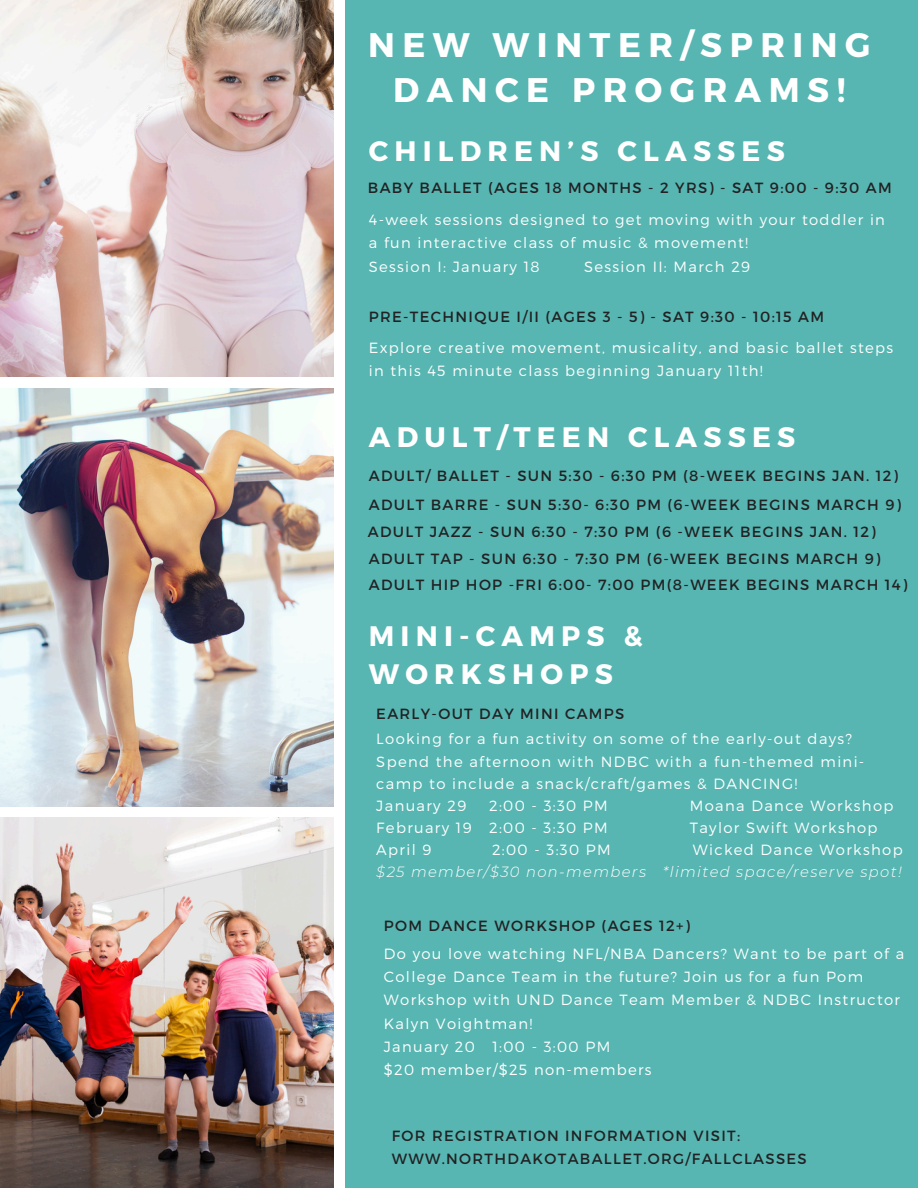
<style>
.page{position:relative;width:918px;height:1188px;background:#fff}
.page>*{position:absolute;margin:0;border:0;box-sizing:border-box;transform-origin:0 0}
.t1{font:700 34.2px/45px "Montserrat";letter-spacing:.22em;color:#fff;text-align:center}
.t2{font:700 28.2px/38.4px "Montserrat";letter-spacing:.22em;color:#fff}
.t3{font:300 14.7px/23.4px "Montserrat";letter-spacing:.09em;color:#fff}
.t4{font:14.7px/23.4px "Montserrat";letter-spacing:.09em;color:#222224}
.t5{font:italic 300 14.7px/22.2px "Montserrat";letter-spacing:.09em;color:#fff;text-align:right}
.s1{font-style:normal}
</style>
<div class="page">
<img style="left:0;top:0;width:333px;height:377px">
<img style="left:0;top:818px;width:333px;height:370px">
<img style="left:0;top:388px;width:333px;height:419px">
<div style="left:345px;top:0;width:573px;height:1188px;background:#57b6b2"></div>
<p class="t1" style="left:368px;top:20px;width:504px">NEW WINTER/SPRING<br>DANCE PROGRAMS!</p>
<h2 class="t2" style="left:369px;top:130px;width:418px">CHILDREN’S CLASSES</h2>
<h3 class="t4" style="left:368px;top:175px;width:525px">BABY BALLET (AGES 18 MONTHS - 2 YRS) - SAT 9:00 - 9:30 AM</h3>
<p class="t3" style="left:369px;top:207px;width:518px">4-week sessions designed to get moving with your toddler in a fun interactive class of music &amp; movement!</p>
<p class="t3" style="left:369px;top:254px;width:172px">Session I: January 18</p>
<p class="t3" style="left:584px;top:254px;width:168px">Session II: March 29</p>
<h3 class="t4" style="left:369px;top:304px;width:457px">PRE-TECHNIQUE I/II (AGES 3 - 5) - SAT 9:30 - 10:15 AM</h3>
<p class="t3" style="left:369px;top:335px;width:526px">Explore creative movement, musicality, and basic ballet steps in this 45 minute class beginning January 11th!</p>
<h2 class="t2" style="left:369px;top:416px;width:428px">ADULT/TEEN CLASSES</h2>
<h3 class="t4" style="left:369px;top:463px;width:531px">ADULT/ BALLET - SUN 5:30 - 6:30 PM (8-WEEK BEGINS JAN. 12)</h3>
<h3 class="t4" style="left:369px;top:493px;width:534px">ADULT BARRE - SUN 5:30- 6:30 PM (6-WEEK BEGINS MARCH 9)</h3>
<h3 class="t4" style="left:368px;top:519px;width:509px">ADULT JAZZ - SUN 6:30 - 7:30 PM (6 -WEEK BEGINS JAN. 12)</h3>
<h3 class="t4" style="left:369px;top:546px;width:513px">ADULT TAP - SUN 6:30 - 7:30 PM (6-WEEK BEGINS MARCH 9)</h3>
<h3 class="t4" style="left:369px;top:573px;width:540px">ADULT HIP HOP -FRI 6:00- 7:00 PM(8-WEEK BEGINS MARCH 14)</h3>
<h2 class="t2" style="left:369px;top:616px;width:275px">MINI-CAMPS &amp;<br>WORKSHOPS</h2>
<h3 class="t4" style="left:376px;top:701px;width:250px">EARLY-OUT DAY MINI CAMPS</h3>
<p class="t3" style="left:376px;top:727px;width:490px;line-height:22.2px">Looking for a fun activity on some of the early-out days?<br>Spend the afternoon with NDBC with a fun-themed mini&shy;camp to include a snack/craft/games &amp; DANCING!</p>
<p class="t3" style="left:376px;top:793px;width:91px">January 29</p>
<p class="t3" style="left:489px;top:793px;width:120px">2:00 - 3:30 PM</p>
<p class="t3" style="left:690px;top:793px;width:205px">Moana Dance Workshop</p>
<p class="t3" style="left:376px;top:815px;width:233px">February 19 2:00 - 3:30 PM</p>
<p class="t3" style="left:690px;top:815px;width:189px">Taylor Swift Workshop</p>
<p class="t3" style="left:376px;top:838px;width:57px">April 9</p>
<p class="t3" style="left:492px;top:838px;width:120px">2:00 - 3:30 PM</p>
<p class="t5" style="left:376px;top:839px;width:528px"><span class="s1">Wicked Dance Workshop<br></span>$25 member/$30 non-members *limited space/reserve spot!</p>
<h3 class="t4" style="left:384px;top:913px;width:308px">POM DANCE WORKSHOP (AGES 12+)</h3>
<p class="t3" style="left:384px;top:941px;width:522px">Do you love watching NFL/NBA Dancers? Want to be part of a College Dance Team in the future? Join us for a fun Pom Workshop with UND Dance Team Member &amp; NDBC Instructor Kalyn Voightman!</p>
<p class="t3" style="left:384px;top:1034px;width:228px">January 20 1:00 - 3:00 PM</p>
<p class="t3" style="left:384px;top:1057px;width:269px">$20 member/$25 non-members</p>
<h3 class="t4" style="left:392px;top:1123px;width:416px">FOR REGISTRATION INFORMATION VISIT:<br>WWW.NORTHDAKOTABALLET.ORG/FALLCLASSES</h3>
</div>
